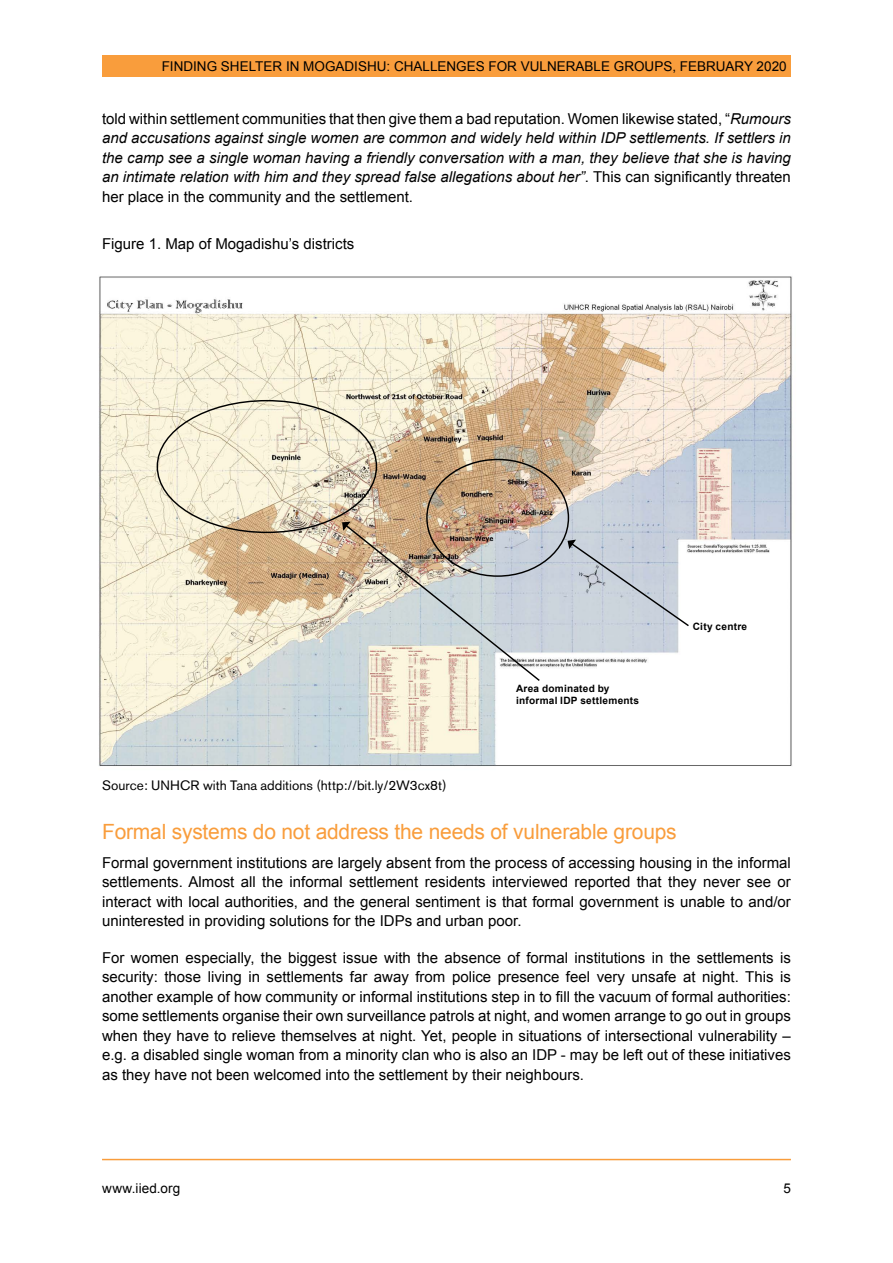
<style>
.page{position:relative;width:893px;height:1263px;background:#fff}
.page>*{position:absolute;margin:0;border:0;box-sizing:border-box;transform-origin:0 0}
.t1{font:21px "Arial";letter-spacing:-.01em;color:#f99d3c}
.t2{font:15px/19.5px "Arial";color:#000;text-align:justify}
.t3{font:italic 15px/19.5px "Arial";color:#000;text-align:justify}
.t4{font:13.5px "Arial";color:#000}
.t5{font:13.5px "Akzidenz Grotesk BE";color:#000}
.t6{font:700 10.05px/11.6px "Arial";letter-spacing:.025em;color:#000}
.s1{font-style:normal}
</style>
<div class="page">
<div style="left:102px;top:55px;width:689px;height:22px;background:#f99d3c"></div>
<hr style="left:102px;top:1159px;width:689px;height:1px;background:#f99d3c">
<img style="left:99px;top:276px;width:693px;height:490px">
<img style="left:342px;top:522px;width:199px;height:160px">
<svg style="left:567px;top:540px;width:123px;height:88px;background:#c8cfd8"></svg>
<p class="t4" style="left:162px;top:57px;width:626px">Finding shelter in Mogadishu: challenges for vulnerable groups, February 2020</p>
<p class="t3" style="left:102px;top:109px;width:690px"><span class="s1">told within settlement communities that then give them a bad reputation. Women likewise stated, “</span>Rumours and accusations against single women are common and widely held within IDP settlements. If settlers in the camp see a single woman having a friendly conversation with a man, they believe that she is having an intimate relation with him and they spread false allegations about her”<span class="s1">. This can significantly threaten her place in the community and the settlement.</span></p>
<p class="t2" style="left:102px;top:235px;width:254px">Figure 1. Map of Mogadishu’s districts</p>
<p class="t6" style="left:516px;top:683px;width:125px">Area dominated by informal IDP settlements</p>
<p class="t6" style="left:693px;top:620px;width:56px">City centre</p>
<p class="t5" style="left:102px;top:777px;width:346px">Source: UNHCR with Tana additions (http://bit.ly/2W3cx8t)</p>
<h1 class="t1" style="left:102px;top:818px;width:576px">Formal systems do not address the needs of vulnerable groups</h1>
<p class="t2" style="left:102px;top:853px;width:690px">Formal government institutions are largely absent from the process of accessing housing in the informal settlements. Almost all the informal settlement residents interviewed reported that they never see or interact with local authorities, and the general sentiment is that formal government is unable to and/or uninterested in providing solutions for the IDPs and urban poor.</p>
<p class="t2" style="left:102px;top:948px;width:690px">For women especially, the biggest issue with the absence of formal institutions in the settlements is security: those living in settlements far away from police presence feel very unsafe at night. This is another example of how community or informal institutions step in to fill the vacuum of formal authorities: some settlements organise their own surveillance patrols at night, and women arrange to go out in groups when they have to relieve themselves at night. Yet, people in situations of intersectional vulnerability – e.g. a disabled single woman from a minority clan who is also an IDP - may be left out of these initiatives as they have not been welcomed into the settlement by their neighbours.</p>
<p class="t4" style="left:102px;top:1179px;width:80px">www.iied.org</p>
<p class="t4" style="left:783px;top:1179px;width:9px">5</p>
</div>
